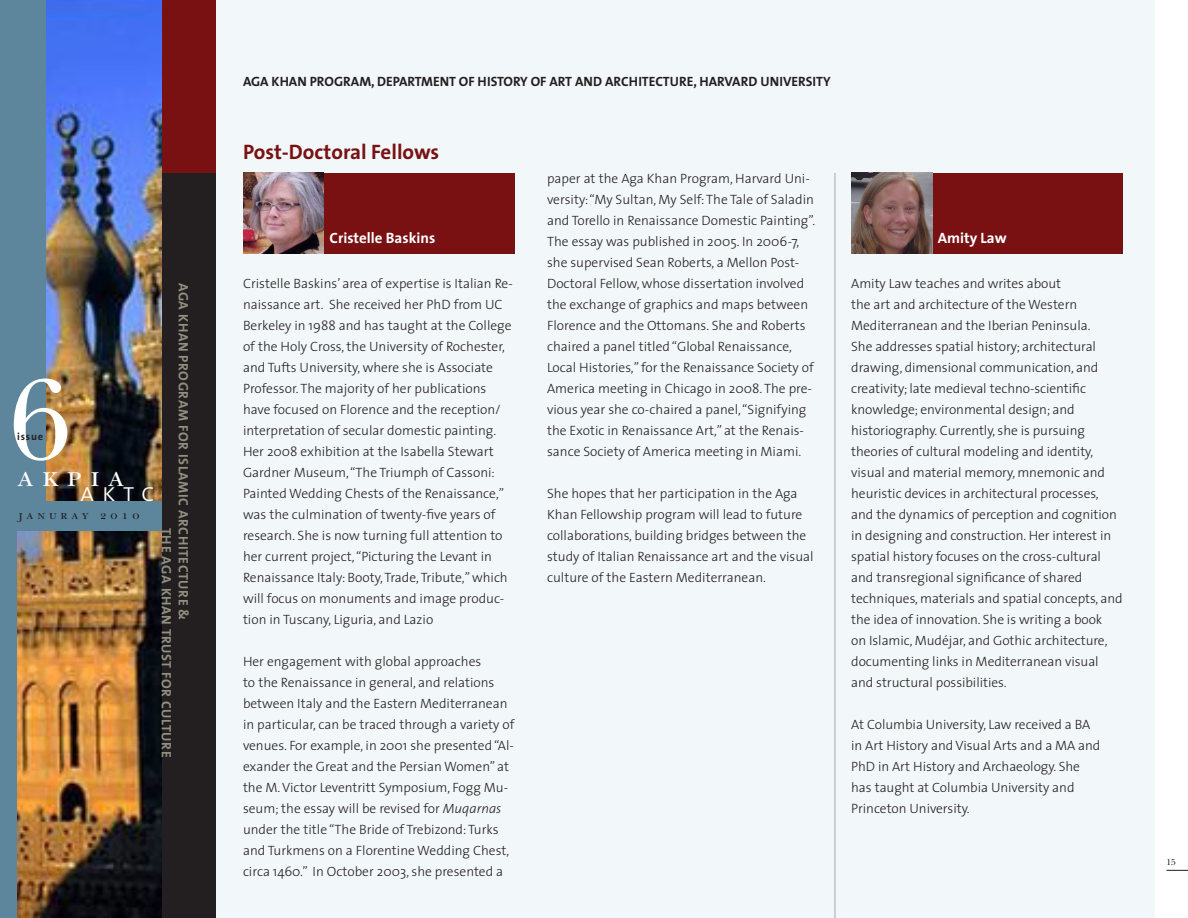
<style>
.page{position:relative;width:1188px;height:918px;background:#fff}
.page>*{position:absolute;margin:0;border:0;box-sizing:border-box;transform-origin:0 0}
.t1{font:120px "New Baskerville";color:#fff}
.t2{font:29.7px "New Baskerville SC";letter-spacing:.28em;color:#fff}
.t3{font:26.4px "The Sans Light Caps";color:#fff}
.t4{font:700 21px "The Sans";color:#791113}
.t5{font:700 15px "The Sans";color:#fff}
.t6{font:13.65px/17px "The Sans Bold Caps";letter-spacing:.04em;color:#909081}
.t7{font:300 13.5px/21px "The Sans";color:#231f20}
.t8{font:13.5px "The Sans Bold Caps";color:#231f20}
.t9{font:12.75px "New Baskerville SC";letter-spacing:.3em;color:#231f20}
.t10{font:700 10.5px "The Sans";letter-spacing:.08em;color:#231f20}
.t11{font:9px "New Baskerville";color:#231f20}
.s1{font-family:"The Sans";font-weight:700}
.s2{font-style:italic}
</style>
<div class="page">
<div style="left:0;top:0;width:1155px;height:918px;background:#f2f7f9"></div>
<div style="left:0;top:0;width:216px;height:918px;background:#231f20"></div>
<div style="left:0;top:0;width:216px;height:173px;background:#791113"></div>
<img style="left:17px;top:0;width:145px;height:918px">
<svg style="left:1166px;top:870px;width:22px;height:1px"></svg>
<div style="left:0;top:0;width:46px;height:528px;background:#5d869d"></div>
<div style="left:0;top:390px;width:17px;height:528px;background:#5d869d"></div>
<div style="left:0;top:501px;width:162px;height:30px;background:#5d869d"></div>
<div style="left:243px;top:173px;width:272px;height:81px;background:#791113"></div>
<img style="left:243px;top:173px;width:81px;height:81px">
<div style="left:851px;top:173px;width:272px;height:81px;background:#791113"></div>
<img style="left:851px;top:173px;width:81px;height:81px">
<hr style="left:835px;top:173px;width:1px;height:745px;background:#a8a9ad">
<h1 class="t1" style="left:8px;top:347px;width:64px">6</h1>
<p class="t10" style="left:17px;top:428px;width:28px">issue</p>
<h2 class="t2" style="left:17px;top:460px;width:109px">akpia</h2>
<h3 class="t3" style="left:80px;top:470px;width:76px">aktc</h3>
<p class="t9" style="left:18px;top:508px;width:123px">januray 2010</p>
<p class="t6" style="left:192px;top:528px;width:231px;text-indent:-245px;rotate:90deg">AGA KHAN PROGRAM FOR ISLAMIC ARCHITECTURE <span class="s1">&amp;<br></span>THE AGA KHAN TRUST FOR CULTURE</p>
<p class="t8" style="left:243px;top:70px;width:589px">AGA KHAN PROGRAM, DEPARTMENT OF HISTORY OF ART AND ARCHITECTURE, HARVARD UNIVERSITY</p>
<h3 class="t4" style="left:243px;top:134px;width:198px">Post-Doctoral Fellows</h3>
<p class="t7" style="left:547px;top:167px;width:270px">paper at the Aga Khan Program, Harvard Uni&shy;versity: “My Sultan, My Self: The Tale of Saladin and Torello in Renaissance Domestic Painting”.<br>The essay was published in 2005. In 2006-7, she supervised Sean Roberts, a Mellon Post-Doctoral Fellow, whose dissertation involved the exchange of graphics and maps between Florence and the Ottomans. She and Roberts chaired a panel titled “Global Renaissance, Local Histories,” for the Renaissance Society of America meeting in Chicago in 2008. The pre&shy;vious year she co-chaired a panel, “Signifying the Exotic in Renaissance Art,” at the Renais&shy;sance Society of America meeting in Miami.</p>
<p class="t7" style="left:547px;top:483px;width:268px">She hopes that her participation in the Aga Khan Fellowship program will lead to future collaborations, building bridges between the study of Italian Renaissance art and the visual culture of the Eastern Mediterranean.</p>
<p class="t5" style="left:330px;top:225px;width:107px">Cristelle Baskins</p>
<p class="t5" style="left:938px;top:225px;width:70px">Amity Law</p>
<p class="t7" style="left:243px;top:273px;width:271px">Cristelle Baskins’ area of expertise is Italian Re&shy;naissance art. She received her PhD from UC Berkeley in 1988 and has taught at the College of the Holy Cross, the University of Rochester, and Tufts University, where she is Associate Professor. The majority of her publications have focused on Florence and the reception/ interpretation of secular domestic painting.<br>Her 2008 exhibition at the Isabella Stewart Gardner Museum, “The Triumph of Cassoni:<br>Painted Wedding Chests of the Renaissance,” was the culmination of twenty-five years of research. She is now turning full attention to her current project, “Picturing the Levant in Renaissance Italy: Booty, Trade, Tribute,” which will focus on monuments and image produc&shy;tion in Tuscany, Liguria, and Lazio</p>
<p class="t7" style="left:243px;top:651px;width:273px">Her engagement with global approaches<br>to the Renaissance in general, and relations between Italy and the Eastern Mediterranean in particular, can be traced through a variety of venues. For example, in 2001 she presented “Al&shy;exander the Great and the Persian Women” at the M. Victor Leventritt Symposium, Fogg Mu&shy;seum; the essay will be revised for <span class="s2">Muqarnas </span>under the title “The Bride of Trebizond: Turks and Turkmens on a Florentine Wedding Chest, circa 1460.” In October 2003, she presented a</p>
<p class="t7" style="left:851px;top:273px;width:273px">Amity Law teaches and writes about<br>the art and architecture of the Western Mediterranean and the Iberian Peninsula.<br>She addresses spatial history; architectural drawing, dimensional communication, and creativity; late medieval techno-scientific knowledge; environmental design; and historiography. Currently, she is pursuing theories of cultural modeling and identity, visual and material memory, mnemonic and heuristic devices in architectural processes, and the dynamics of perception and cognition in designing and construction. Her interest in spatial history focuses on the cross-cultural and transregional significance of shared techniques, materials and spatial concepts, and the idea of innovation. She is writing a book<br>on Islamic, Mudéjar, and Gothic architecture, documenting links in Mediterranean visual and structural possibilities.</p>
<p class="t7" style="left:851px;top:714px;width:251px">At Columbia University, Law received a BA in Art History and Visual Arts and a MA and PhD in Art History and Archaeology. She has taught at Columbia University and Princeton University.</p>
<p class="t11" style="left:1166px;top:857px;width:11px">15</p>
</div>
